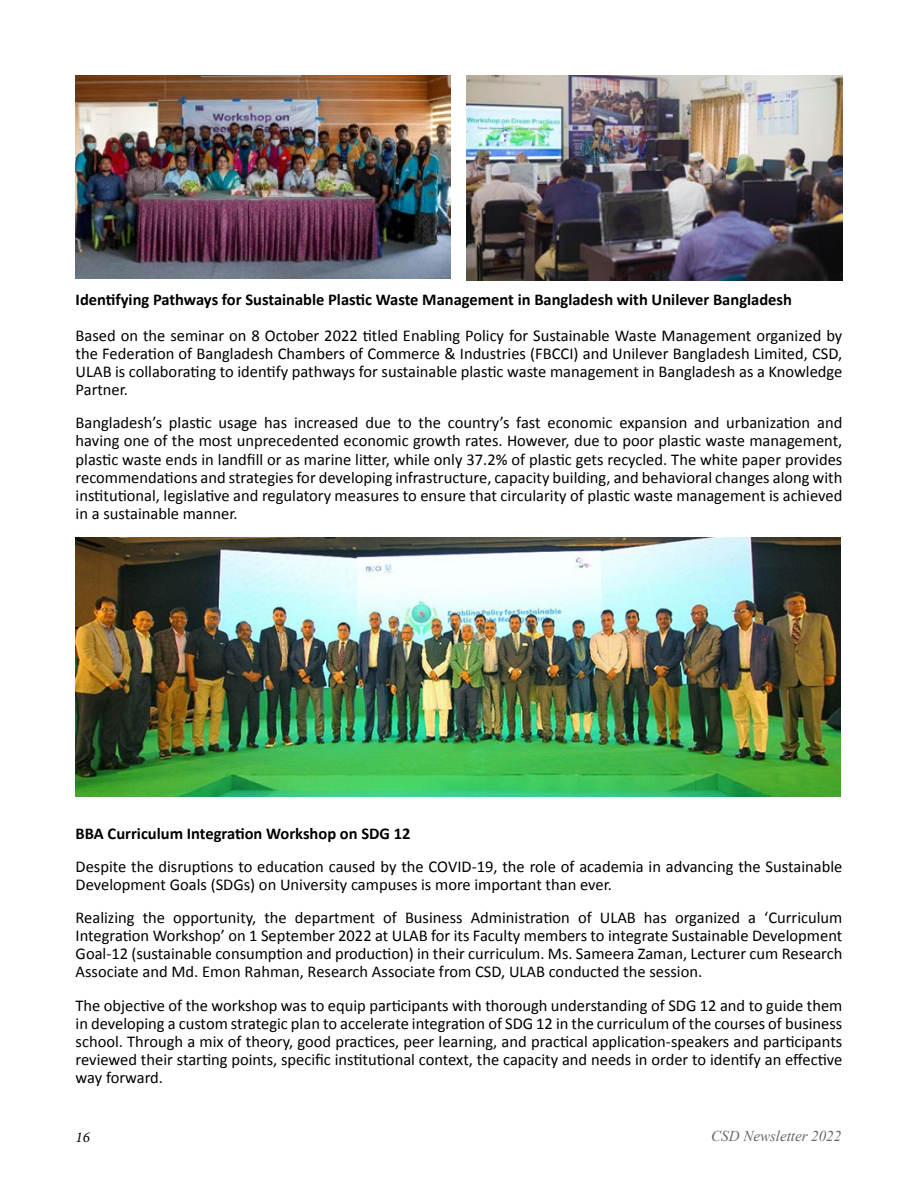
<style>
.page{position:relative;width:918px;height:1188px;background:#fff}
.page>*{position:absolute;margin:0;border:0;box-sizing:border-box;transform-origin:0 0}
.t1{font:16.5px/18.1px "Calibri";color:#000;text-align:justify}
.t2{font:700 16.5px "Calibri";color:#000}
.t3{font:italic 15px "Times New Roman";color:#636466}
.t4{font:italic 15px "Minion Pro";color:#000}
</style>
<div class="page">
<img style="left:76px;top:76px;width:374px;height:203px">
<img style="left:467px;top:76px;width:375px;height:205px">
<img style="left:76px;top:538px;width:765px;height:258px">
<p class="t2" style="left:76px;top:287px;width:718px">Identifying Pathways for Sustainable Plastic Waste Management in Bangladesh with Unilever Bangladesh</p>
<p class="t1" style="left:76px;top:325px;width:768px">Based on the seminar on 8 October 2022 titled Enabling Policy for Sustainable Waste Management organized by the Federation of Bangladesh Chambers of Commerce &amp; Industries (FBCCI) and Unilever Bangladesh Limited, CSD, ULAB is collaborating to identify pathways for sustainable plastic waste management in Bangladesh as a Knowledge Partner.</p>
<p class="t1" style="left:76px;top:413px;width:768px">Bangladesh’s plastic usage has increased due to the country’s fast economic expansion and urbanization and having one of the most unprecedented economic growth rates. However, due to poor plastic waste management, plastic waste ends in landfill or as marine litter, while only 37.2% of plastic gets recycled. The white paper provides recommendations and strategies for developing infrastructure, capacity building, and behavioral changes along with institutional, legislative and regulatory measures to ensure that circularity of plastic waste management is achieved in a sustainable manner.</p>
<p class="t2" style="left:76px;top:821px;width:336px">BBA Curriculum Integration Workshop on SDG 12</p>
<p class="t1" style="left:76px;top:856px;width:768px">Despite the disruptions to education caused by the COVID-19, the role of academia in advancing the Sustainable<br>Development Goals (SDGs) on University campuses is more important than ever.</p>
<p class="t1" style="left:76px;top:908px;width:768px">Realizing the opportunity, the department of Business Administration of ULAB has organized a ‘Curriculum Integration Workshop’ on 1 September 2022 at ULAB for its Faculty members to integrate Sustainable Development Goal-12 (sustainable consumption and production) in their curriculum. Ms. Sameera Zaman, Lecturer cum Research Associate and Md. Emon Rahman, Research Associate from CSD, ULAB conducted the session.</p>
<p class="t1" style="left:76px;top:995px;width:768px">The objective of the workshop was to equip participants with thorough understanding of SDG 12 and to guide them in developing a custom strategic plan to accelerate integration of SDG 12 in the curriculum of the courses of business school. Through a mix of theory, good practices, peer learning, and practical application-speakers and participants reviewed their starting points, specific institutional context, the capacity and needs in order to identify an effective way forward.</p>
<p class="t4" style="left:76px;top:1127px;width:16px">16</p>
<p class="t3" style="left:711px;top:1125px;width:132px">CSD Newsletter 2022</p>
</div>
